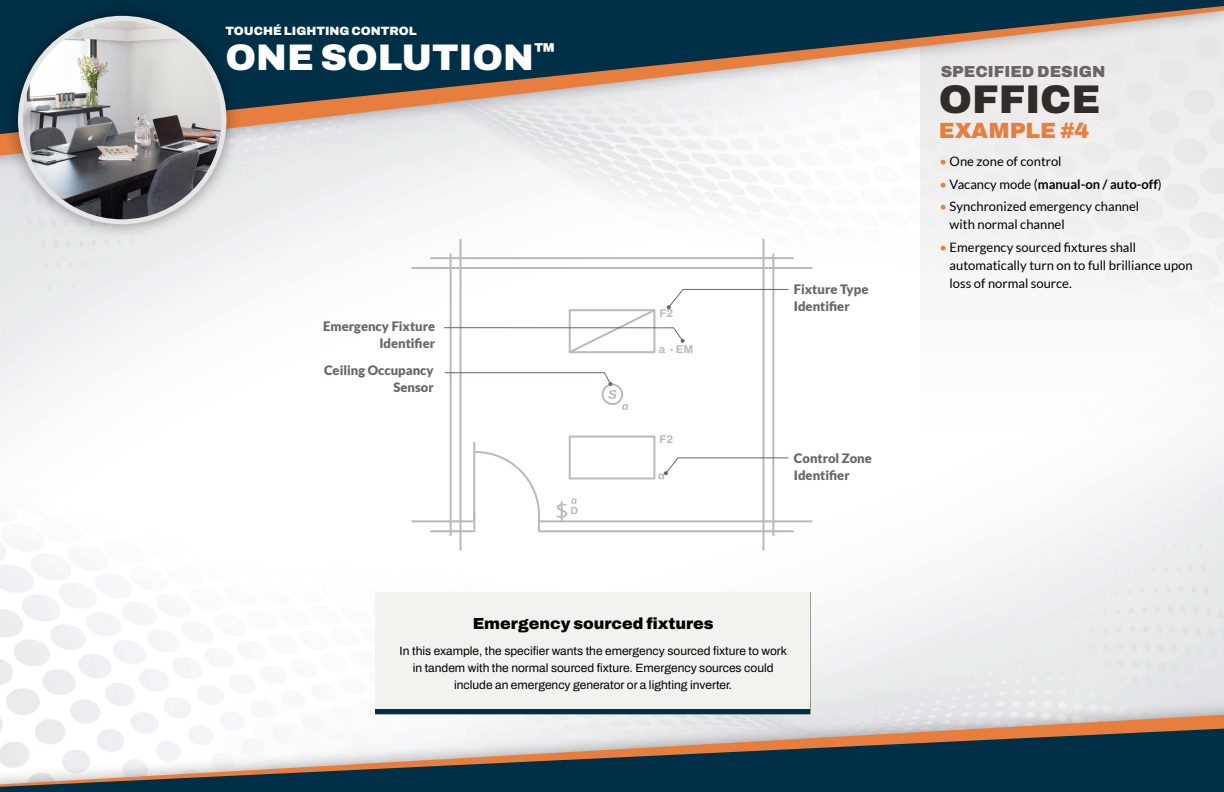
<style>
.page{position:relative;width:1224px;height:792px;background:#fff}
.page>*{position:absolute;margin:0;border:0;box-sizing:border-box;transform-origin:0 0}
.t1{font:900 40px "Archivo";color:#322b29}
.t2{font:900 37px "Archivo";color:#fff}
.t3{font:900 22px "Archivo";color:#e77e3e}
.t4{font:900 16px "Archivo";color:#000}
.t5{font:900 16px "Archivo";color:#6a6463}
.t6{font:13px/18px "Lato";color:#000}
.t7{font:900 13px/17px "Lato";color:#6a6463}
.t8{font:700 13px "Lato";color:#000}
.t9{font:12px/17px "Archivo";color:#000;text-align:center}
.t10{font:900 12px "Archivo";color:#fff}
.t11{font:700 11.2px "Archivo";color:#bbb8b8}
.s1{color:#e77e3e}
.s2{font-weight:400;color:#e77e3e}
.s3{font-weight:400}
</style>
<div class="page">
<div style="left:920px;top:0;width:304px;height:426px;background:#f7f7f7"></div>
<div style="left:0;top:0;width:1224px;height:173px;background:#000;opacity:.35"></div>
<svg style="left:0;top:134px;width:1224px;height:22px;fill:#efeeee"></svg>
<div style="left:0;top:699px;width:1224px;height:93px;background:#000;opacity:.35"></div>
<svg style="left:0;top:715px;width:1224px;height:14px"></svg>
<svg style="left:0;top:0;width:1224px;height:134px"></svg>
<svg style="left:0;top:729px;width:1224px;height:63px;fill:#003047"></svg>
<div style="left:3px;top:1px;width:238px;height:239px;background:#000;opacity:.4"></div>
<img style="left:20px;top:18px;width:204px;height:204px;border-radius:102px">
<div style="left:18px;top:16px;width:208px;height:208px;border:5px solid #e7e5e5;border-radius:50%"></div>
<hr style="left:431px;top:530px;width:362px;height:2px;background:#bbb8b8">
<hr style="left:412px;top:520px;width:400px;height:2px;background:#bbb8b8">
<hr style="left:431px;top:257px;width:362px;height:2px;background:#bbb8b8">
<hr style="left:412px;top:267px;width:400px;height:2px;background:#bbb8b8">
<hr style="left:450px;top:254px;width:2px;height:281px;background:#bbb8b8">
<hr style="left:460px;top:240px;width:2px;height:310px;background:#bbb8b8">
<hr style="left:772px;top:254px;width:2px;height:281px;background:#bbb8b8">
<hr style="left:762px;top:240px;width:2px;height:310px;background:#bbb8b8">
<svg style="left:622px;top:404px;width:6px;height:6px"></svg>
<div style="left:473px;top:513px;width:67px;height:21px;background:#fff"></div>
<hr style="left:473px;top:443px;width:2px;height:77px;background:#bbb8b8">
<svg style="left:473px;top:450px;width:68px;height:81px"></svg>
<div style="left:569px;top:436px;width:86px;height:44px;border:2px solid #bbb8b8"></div>
<div style="left:602px;top:384px;width:21px;height:21px;border:2px solid #bbb8b8;border-radius:50%"></div>
<svg style="left:658px;top:457px;width:131px;height:22px"></svg>
<svg style="left:444px;top:372px;width:172px;height:27px"></svg>
<svg style="left:444px;top:288px;width:345px;height:67px"></svg>
<div style="left:375px;top:592px;width:434px;height:118px;background:#f4f2ef"></div>
<hr style="left:375px;top:709px;width:434px;height:4px;background:#003047">
<svg style="left:557px;top:498px;width:21px;height:23px"></svg>
<p class="t10" style="left:226px;top:22px;width:193px">TOUCHÉ LIGHTING CONTROL</p>
<h2 class="t2" style="left:226px;top:30px;width:331px">ONE SOLUTION<sup>™</sup></h2>
<p class="t7" style="left:323px;top:317px;width:113px;text-align:right">Emergency Fixture<br>Identifier</p>
<p class="t7" style="left:324px;top:361px;width:111px;text-align:right">Ceiling Occupancy<br>Sensor</p>
<p class="t11" style="left:659px;top:305px;width:15px">F2</p>
<p class="t11" style="left:659px;top:341px;width:36px">a - EM</p>
<p class="t11" style="left:659px;top:431px;width:15px">F2</p>
<p class="t7" style="left:794px;top:281px;width:76px">Fixture Type<br>Identifier</p>
<p class="t7" style="left:794px;top:449px;width:79px">Control Zone<br>Identifier</p>
<h3 class="t4" style="left:473px;top:611px;width:242px">Emergency sourced fixtures</h3>
<p class="t9" style="left:400px;top:642px;width:389px">In this example, the specifier wants the emergency sourced fixture to work in tandem with the normal sourced fixture. Emergency sources could include an emergency generator or a lighting inverter.</p>
<h3 class="t5" style="left:941px;top:59px;width:166px">SPECIFIED DESIGN</h3>
<h1 class="t1" style="left:939px;top:69px;width:163px">OFFICE</h1>
<h3 class="t3" style="left:939px;top:114px;width:152px">EXAMPLE #4</h3>
<p class="t6" style="left:940px;top:152px;width:124px"><span class="s1">•</span> One zone of control</p>
<p class="t8" style="left:940px;top:176px;width:224px"><span class="s2">•</span> <span class="s3">Vacancy mode (</span>manual-on / auto-off<span class="s3">)</span></p>
<p class="t6" style="left:950px;top:197px;width:191px;text-indent:-10px"><span class="s1">•</span> Synchronized emergency channel with normal channel</p>
<p class="t6" style="left:950px;top:238px;width:245px;text-indent:-10px"><span class="s1">•</span> Emergency sourced fixtures shall automatically turn on to full brilliance upon loss of normal source.</p>
</div>
